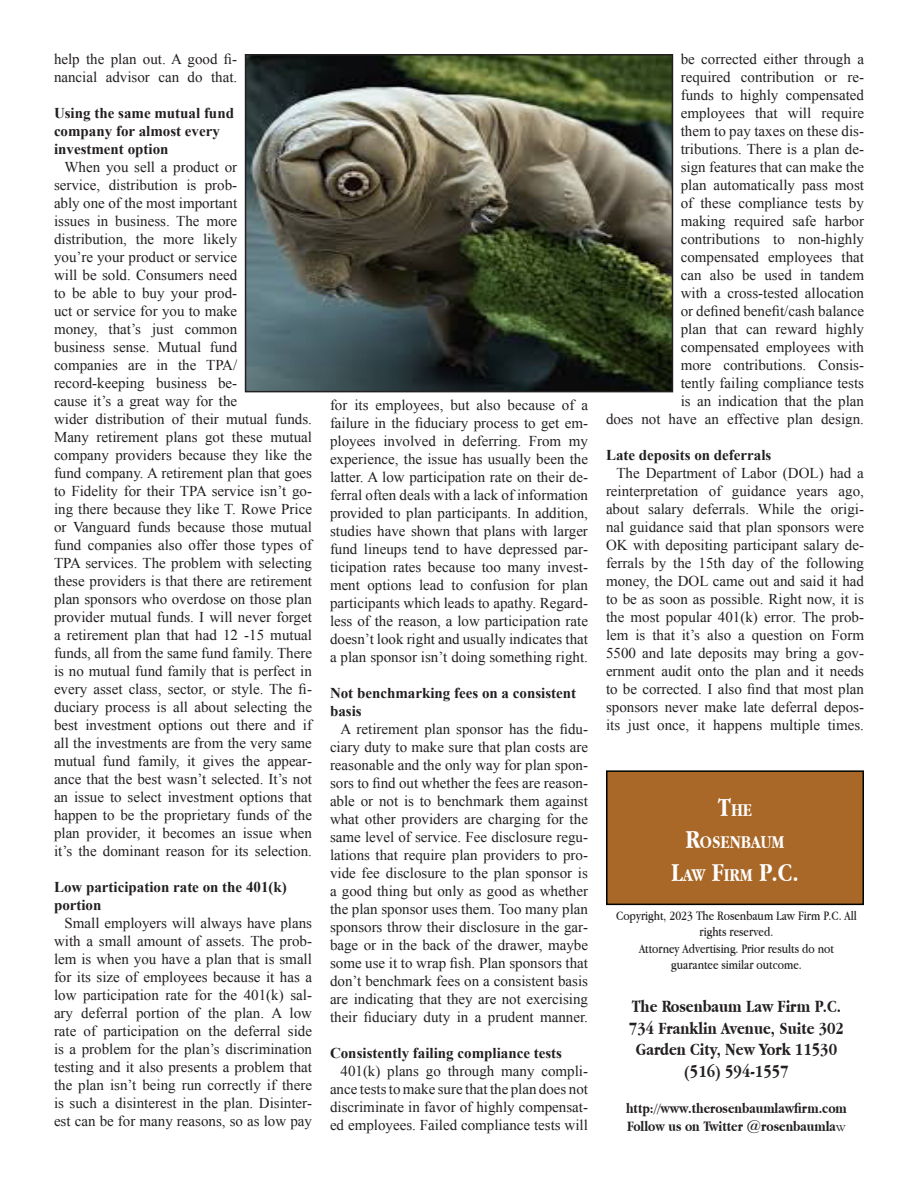
<style>
.page{position:relative;width:918px;height:1188px;background:#fff}
.page>*{position:absolute;margin:0;border:0;box-sizing:border-box;transform-origin:0 0}
.t1{font:700 27px "Apple Garamond";color:#fff}
.t2{font:700 18.9px "Apple Garamond";color:#fff}
.t3{font:700 18px "Apple Garamond";color:#231f20}
.t4{font:15px/18px "Times New Roman";color:#231f20;text-align:justify}
.t5{font:700 15px/18px "Times New Roman";color:#231f20}
.t6{font:700 15px "Apple Garamond";color:#231f20}
.t7{font:13.5px/16.2px "Apple Garamond";color:#231f20;text-align:center}
.s1{font-size:27px}
.s2{font-size:18.9px}
.s3{font-family:"Garamond";font-weight:400}
</style>
<div class="page">
<div style="left:607px;top:771px;width:256px;height:133px;background:#a96828"></div>
<div style="left:606px;top:770px;width:258px;height:135px;border:2px solid #000400"></div>
<img style="left:248px;top:57px;width:422px;height:332px">
<div style="left:245px;top:54px;width:428px;height:338px;border:2px solid #231f20"></div>
<p class="t4" style="left:54px;top:50px;width:185px">help the plan out. A good fi&shy;nancial advisor can do that.</p>
<p class="t5" style="left:54px;top:104px;width:182px">Using the same mutual fund company for almost every investment option</p>
<p class="t4" style="left:54px;top:158px;width:260px;text-align:left;text-indent:10px">When you sell a product or<br>service, distribution is prob-<br>ably one of the most important<br>issues in business. The more distribution, the more likely<br>you’re your product or service<br>will be sold. Consumers need<br>to be able to buy your prod-<br>uct or service for you to make<br>money, that’s just common<br>business sense. Mutual fund<br>companies are in the TPA/ record-keeping business be-<br>cause it’s a great way for the<br>wider distribution of their mutual funds.<br>Many retirement plans got these mutual company providers because they like the fund company. A retirement plan that goes to Fidelity for their TPA service isn’t go&shy;ing there because they like T. Rowe Price or Vanguard funds because those mutual fund companies also offer those types of TPA services. The problem with selecting these providers is that there are retirement plan sponsors who overdose on those plan provider mutual funds. I will never forget a retirement plan that had 12 -15 mutual funds, all from the same fund family. There is no mutual fund family that is perfect in every asset class, sector, or style. The fi&shy;duciary process is all about selecting the best investment options out there and if all the investments are from the very same mutual fund family, it gives the appear&shy;ance that the best wasn’t selected. It’s not an issue to select investment options that happen to be the proprietary funds of the plan provider, it becomes an issue when it’s the dominant reason for its selection.</p>
<p class="t5" style="left:54px;top:878px;width:234px">Low participation rate on the 401(k) portion</p>
<p class="t4" style="left:54px;top:914px;width:260px;text-indent:10px">Small employers will always have plans with a small amount of assets. The prob&shy;lem is when you have a plan that is small for its size of employees because it has a low participation rate for the 401(k) sal&shy;ary deferral portion of the plan. A low rate of participation on the deferral side is a problem for the plan’s discrimination testing and it also presents a problem that the plan isn’t being run correctly if there is such a disinterest in the plan. Disinter&shy;est can be for many reasons, so as low pay</p>
<p class="t4" style="left:330px;top:396px;width:260px">for its employees, but also because of a failure in the fiduciary process to get em&shy;ployees involved in deferring. From my experience, the issue has usually been the latter. A low participation rate on their de&shy;ferral often deals with a lack of information provided to plan participants. In addition, studies have shown that plans with larger fund lineups tend to have depressed par&shy;ticipation rates because too many invest&shy;ment options lead to confusion for plan participants which leads to apathy. Regard&shy;less of the reason, a low participation rate doesn’t look right and usually indicates that a plan sponsor isn’t doing something right.</p>
<p class="t5" style="left:330px;top:684px;width:248px">Not benchmarking fees on a consistent basis</p>
<p class="t4" style="left:330px;top:720px;width:260px;text-indent:10px">A retirement plan sponsor has the fidu&shy;ciary duty to make sure that plan costs are reasonable and the only way for plan spon&shy;sors to find out whether the fees are reason&shy;able or not is to benchmark them against what other providers are charging for the same level of service. Fee disclosure regu&shy;lations that require plan providers to pro&shy;vide fee disclosure to the plan sponsor is a good thing but only as good as whether the plan sponsor uses them. Too many plan sponsors throw their disclosure in the gar&shy;bage or in the back of the drawer, maybe some use it to wrap fish. Plan sponsors that don’t benchmark fees on a consistent basis are indicating that they are not exercising their fiduciary duty in a prudent manner.</p>
<p class="t5" style="left:330px;top:1044px;width:234px">Consistently failing compliance tests</p>
<p class="t4" style="left:330px;top:1062px;width:260px;text-indent:10px">401(k) plans go through many compli&shy;ance tests to make sure that the plan does not discriminate in favor of highly compensat&shy;ed employees. Failed compliance tests will</p>
<p class="t4" style="left:606px;top:50px;width:260px;text-align:right">be corrected either through a<br>required contribution or re-<br>funds to highly compensated<br>employees that will require<br>them to pay taxes on these dis-<br>tributions. There is a plan de-<br>sign features that can make the<br>plan automatically pass most<br>of these compliance tests by<br>making required safe harbor contributions to non-highly compensated employees that<br>can also be used in tandem<br>with a cross-tested allocation<br>or defined benefit/cash balance<br>plan that can reward highly compensated employees with<br>more contributions. Consis-<br>tently failing compliance tests<br>is an indication that the plan<br>does not have an effective plan design.</p>
<p class="t5" style="left:606px;top:446px;width:167px">Late deposits on deferrals</p>
<p class="t4" style="left:606px;top:464px;width:260px;text-indent:10px">The Department of Labor (DOL) had a reinterpretation of guidance years ago, about salary deferrals. While the origi&shy;nal guidance said that plan sponsors were OK with depositing participant salary de&shy;ferrals by the 15th day of the following money, the DOL came out and said it had to be as soon as possible. Right now, it is the most popular 401(k) error. The prob&shy;lem is that it’s also a question on Form 5500 and late deposits may bring a gov&shy;ernment audit onto the plan and it needs to be corrected. I also find that most plan sponsors never make late deferral depos&shy;its just once, it happens multiple times.</p>
<p class="t2" style="left:718px;top:799px;width:36px"><span class="s1">T</span>HE</p>
<p class="t2" style="left:685px;top:832px;width:101px"><span class="s1">R</span>OSENBAUM</p>
<p class="t1" style="left:671px;top:857px;width:129px">L<span class="s2">AW</span> F<span class="s2">IRM</span> P.C.</p>
<p class="t7" style="left:616px;top:907px;width:242px">Copyright, 2023 The Rosenbaum Law Firm P.C. All rights reserved.</p>
<p class="t7" style="left:639px;top:940px;width:196px">Attorney Advertising. Prior results do not</p>
<p class="t7" style="left:671px;top:956px;width:132px">guarantee similar outcome.</p>
<p class="t3" style="left:632px;top:996px;width:211px">The Rosenbaum Law Firm P.C.</p>
<p class="t3" style="left:629px;top:1018px;width:217px">734 Franklin Avenue, Suite 302</p>
<p class="t3" style="left:636px;top:1039px;width:203px">Garden City, New York 11530</p>
<p class="t3" style="left:684px;top:1061px;width:106px">(516) 594-1557</p>
<p class="t6" style="left:626px;top:1100px;width:222px">http://www.therosenbaumlawfirm.com</p>
<p class="t6" style="left:627px;top:1118px;width:220px">Follow us on Twitter @rosenbaumla<span class="s3">w</span></p>
</div>
